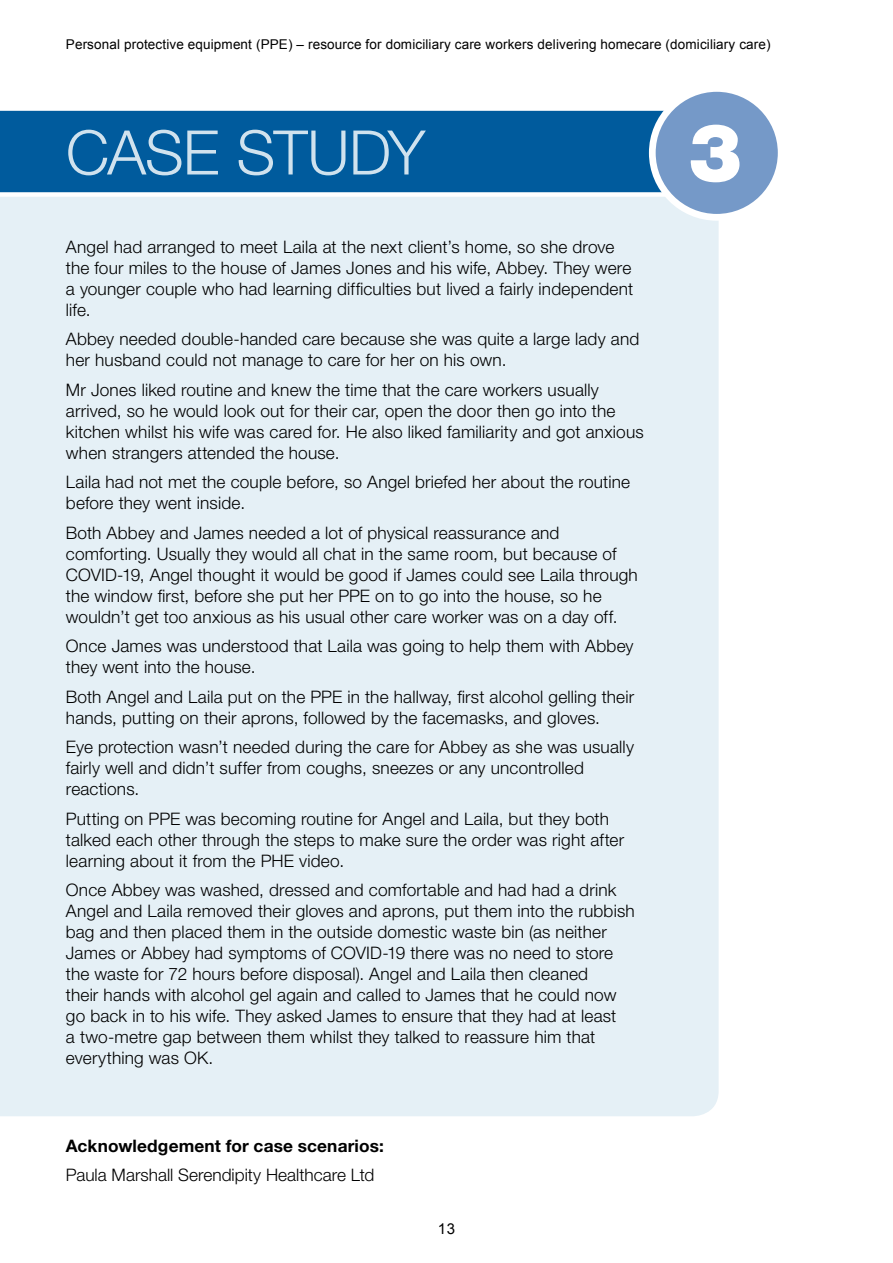
<style>
.page{position:relative;width:893px;height:1263px;background:#fff}
.page>*{position:absolute;margin:0;border:0;box-sizing:border-box;transform-origin:0 0}
.t1{font:900 81px "Helvetica Neue LT Std";color:#fff}
.t2{font:300 61.5px "Helvetica Neue LT Std";letter-spacing:-.02em;color:#d0e2ee}
.t3{font:300 17.25px/21px "Helvetica Neue LT Std";letter-spacing:.01em;color:#000}
.t4{font:700 17.25px "Helvetica Neue LT Std";letter-spacing:.01em;color:#000}
.t5{font:15px "Arial";color:#000}
.t6{font:13.5px "Arial";letter-spacing:.01em;color:#000}
</style>
<div class="page">
<div style="left:0;top:197px;width:719px;height:919px;background:#e5f0f6"></div>
<div style="left:0;top:110px;width:664px;height:83px;background:#005b9d"></div>
<div style="left:652px;top:88px;width:129px;height:129px;background:#7599c8;border-radius:50%"></div>
<div style="left:649px;top:85px;width:135px;height:136px;border:7px solid #fff;border-radius:50%"></div>
<p class="t6" style="left:66px;top:36px;width:706px">Personal protective equipment (PPE) – resource for domiciliary care workers delivering homecare (domiciliary care)</p>
<h2 class="t2" style="left:66px;top:115px;width:361px">CASE STUDY</h2>
<h1 class="t1" style="left:688px;top:104px;width:56px">3</h1>
<p class="t3" style="left:66px;top:236px;width:569px">Angel had arranged to meet Laila at the next client’s home, so she drove the four miles to the house of James Jones and his wife, Abbey. They were a younger couple who had learning difficulties but lived a fairly independent life.</p>
<p class="t3" style="left:66px;top:328px;width:575px">Abbey needed double-handed care because she was quite a large lady and her husband could not manage to care for her on his own.</p>
<p class="t3" style="left:66px;top:379px;width:579px">Mr Jones liked routine and knew the time that the care workers usually arrived, so he would look out for their car, open the door then go into the kitchen whilst his wife was cared for. He also liked familiarity and got anxious when strangers attended the house.</p>
<p class="t3" style="left:66px;top:471px;width:566px">Laila had not met the couple before, so Angel briefed her about the routine before they went inside.</p>
<p class="t3" style="left:66px;top:522px;width:573px">Both Abbey and James needed a lot of physical reassurance and comforting. Usually they would all chat in the same room, but because of COVID-19, Angel thought it would be good if James could see Laila through the window first, before she put her PPE on to go into the house, so he wouldn’t get too anxious as his usual other care worker was on a day off.</p>
<p class="t3" style="left:66px;top:635px;width:569px">Once James was understood that Laila was going to help them with Abbey they went into the house.</p>
<p class="t3" style="left:66px;top:686px;width:570px">Both Angel and Laila put on the PPE in the hallway, first alcohol gelling their hands, putting on their aprons, followed by the facemasks, and gloves.</p>
<p class="t3" style="left:66px;top:736px;width:570px">Eye protection wasn’t needed during the care for Abbey as she was usually fairly well and didn’t suffer from coughs, sneezes or any uncontrolled reactions.</p>
<p class="t3" style="left:66px;top:808px;width:560px">Putting on PPE was becoming routine for Angel and Laila, but they both talked each other through the steps to make sure the order was right after learning about it from the PHE video.</p>
<p class="t3" style="left:66px;top:879px;width:570px">Once Abbey was washed, dressed and comfortable and had had a drink Angel and Laila removed their gloves and aprons, put them into the rubbish bag and then placed them in the outside domestic waste bin (as neither James or Abbey had symptoms of COVID-19 there was no need to store the waste for 72 hours before disposal). Angel and Laila then cleaned<br>their hands with alcohol gel again and called to James that he could now go back in to his wife. They asked James to ensure that they had at least<br>a two-metre gap between them whilst they talked to reassure him that everything was OK.</p>
<p class="t4" style="left:66px;top:1135px;width:319px">Acknowledgement for case scenarios:</p>
<p class="t3" style="left:66px;top:1164px;width:310px">Paula Marshall Serendipity Healthcare Ltd</p>
<p class="t5" style="left:438px;top:1219px;width:19px">13</p>
</div>
